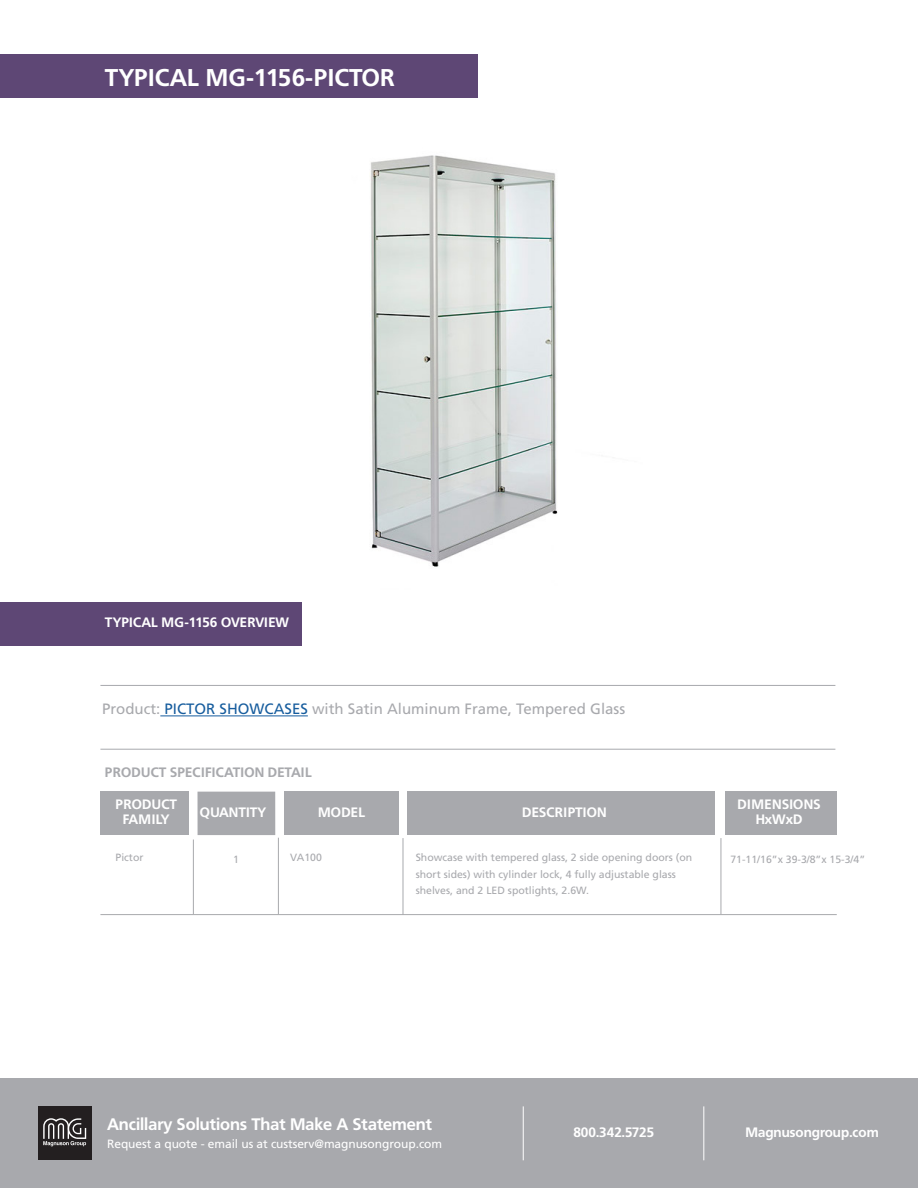
<style>
.page{position:relative;width:918px;height:1188px;background:#fff}
.page>*{position:absolute;margin:0;border:0;box-sizing:border-box;transform-origin:0 0}
.t1{font:700 24px "Frutiger BQ";color:#fff}
.t2{font:700 16.5px "Frutiger BQ";color:#fff}
.t3{font:15px "Frutiger";color:#a8a9ad}
.t4{font:700 13.5px "Frutiger BQ";color:#fff}
.t5{font:700 13.5px/15px "Frutiger BQ";letter-spacing:.02em;color:#fff;text-align:center}
.t6{font:700 13.5px "Frutiger BQ";letter-spacing:.02em;color:#a8a9ad}
.t7{font:12px "Frutiger";letter-spacing:-.005em;color:#fff}
.t8{font:10.5px/16.5px "Frutiger";color:#a8a9ad}
.s1{color:#175d9e}
</style>
<div class="page">
<img style="left:301px;top:155px;width:257px;height:461px">
<div style="left:0;top:54px;width:477px;height:43px;background:#5e4775"></div>
<div style="left:0;top:1079px;width:918px;height:109px;background:#a8a9ad"></div>
<div style="left:38px;top:1106px;width:54px;height:54px;background:#231f20"></div>
<svg style="left:43px;top:1118px;width:43px;height:28px"></svg>
<hr style="left:523px;top:1106px;width:1px;height:54px;background:#fff">
<hr style="left:703px;top:1106px;width:1px;height:54px;background:#fff">
<div style="left:0;top:602px;width:301px;height:43px;background:#5e4775"></div>
<div style="left:100px;top:792px;width:89px;height:43px;background:#a8a9ad"></div>
<div style="left:285px;top:792px;width:114px;height:43px;background:#a8a9ad"></div>
<div style="left:407px;top:792px;width:308px;height:43px;background:#a8a9ad"></div>
<div style="left:725px;top:792px;width:112px;height:43px;background:#a8a9ad"></div>
<div style="left:198px;top:792px;width:77px;height:43px;background:#a8a9ad"></div>
<hr style="left:160px;top:716px;width:148px;height:1px;background:#175d9e">
<hr style="left:100px;top:749px;width:735px;height:1px;background:#a8a9ad">
<hr style="left:100px;top:685px;width:735px;height:1px;background:#a8a9ad">
<hr style="left:100px;top:914px;width:737px;height:1px;background:#a8a9ad">
<hr style="left:193px;top:840px;width:1px;height:74px;background:#a8a9ad">
<hr style="left:278px;top:838px;width:1px;height:76px;background:#a8a9ad">
<hr style="left:403px;top:838px;width:1px;height:77px;background:#a8a9ad">
<hr style="left:721px;top:838px;width:1px;height:76px;background:#a8a9ad">
<p class="t1" style="left:105px;top:63px;width:291px">TYPICAL MG-1156-PICTOR</p>
<p class="t4" style="left:105px;top:614px;width:186px">TYPICAL MG-1156 OVERVIEW</p>
<p class="t3" style="left:102px;top:700px;width:525px">Product: <span class="s1">PICTOR SHOWCASES</span> with Satin Aluminum Frame, Tempered Glass</p>
<p class="t6" style="left:105px;top:764px;width:209px">PRODUCT SPECIFICATION DETAIL</p>
<p class="t5" style="left:116px;top:797px;width:63px">PRODUCT<br>FAMILY</p>
<p class="t4" style="left:200px;top:804px;width:68px">QUANTITY</p>
<p class="t4" style="left:318px;top:804px;width:49px">MODEL</p>
<p class="t5" style="left:522px;top:805px;width:86px">DESCRIPTION</p>
<p class="t5" style="left:738px;top:797px;width:85px">DIMENSIONS</p>
<p class="t4" style="left:756px;top:811px;width:48px">HxWxD</p>
<p class="t8" style="left:116px;top:849px;width:30px">Pictor</p>
<p class="t8" style="left:233px;top:851px;width:7px">1</p>
<p class="t8" style="left:290px;top:849px;width:33px">VA100</p>
<p class="t8" style="left:416px;top:849px;width:278px">Showcase with tempered glass, 2 side opening doors (on</p>
<p class="t8" style="left:730px;top:851px;width:136px">71-11/16”x 39-3/8”x 15-3/4”</p>
<p class="t8" style="left:416px;top:866px;width:262px">short sides) with cylinder lock, 4 fully adjustable glass shelves, and 2 LED spotlights, 2.6W.</p>
<p class="t2" style="left:107px;top:1114px;width:326px">Ancillary Solutions That Make A Statement</p>
<p class="t4" style="left:573px;top:1125px;width:82px">800.342.5725</p>
<p class="t4" style="left:745px;top:1125px;width:135px">Magnusongroup.com</p>
<p class="t7" style="left:107px;top:1137px;width:337px">Request a quote - email us at custserv@magnusongroup.com</p>
</div>
